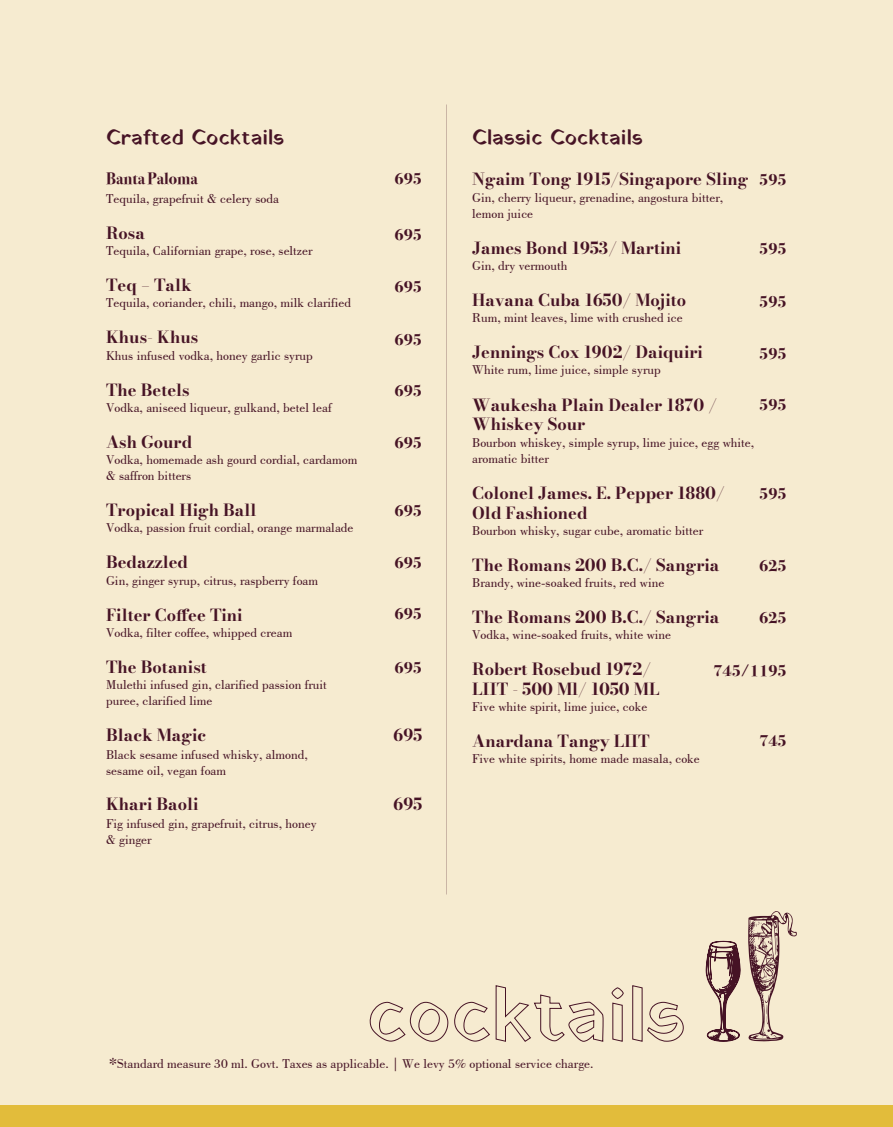
<style>
.page{position:relative;width:893px;height:1127px;background:#f6ebd0}
.page>*{position:absolute;margin:0;border:0;box-sizing:border-box;transform-origin:0 0}
.t1{font:21px "Yatra One";color:#461325}
.t2{font:16.5px/19.8px "Bodoni Moda";color:#461325}
.t3{font:16.5px "Bodoni Svty Two ITCTT Bold";color:#461325}
.t4{font:13.5px/16.2px "Bodoni BT";color:#461325}
.s1{font-family:"Bodoni Moda 16 pt"}
</style>
<div class="page">
<div style="left:0;top:1106px;width:893px;height:21px;background:#e2bc3b"></div>
<svg style="left:370px;top:985px;width:234px;height:57px"></svg>
<svg style="left:611px;top:987px;width:13px;height:55px"></svg>
<svg style="left:632px;top:985px;width:52px;height:57px"></svg>
<svg style="left:705px;top:911px;width:92px;height:131px"></svg>
<h1 class="t1" style="left:106px;top:123px;width:180px">Crafted Cocktails</h1>
<p class="t3" style="left:106px;top:169px;width:93px">Banta Paloma</p>
<p class="t4" style="left:106px;top:190px;width:175px">Tequila, grapefruit &amp; celery soda</p>
<p class="t2" style="left:106px;top:223px;width:40px">Rosa</p>
<p class="t4" style="left:106px;top:242px;width:208px">Tequila, Californian grape, rose, seltzer</p>
<p class="t2" style="left:106px;top:275px;width:87px">Teq – Talk</p>
<p class="t4" style="left:106px;top:294px;width:247px">Tequila, coriander, chili, mango, milk clarified</p>
<p class="t2" style="left:106px;top:327px;width:94px">Khus- Khus</p>
<p class="t4" style="left:106px;top:347px;width:208px">Khus infused vodka, honey garlic syrup</p>
<p class="t2" style="left:106px;top:380px;width:85px">The Betels</p>
<p class="t4" style="left:106px;top:399px;width:227px">Vodka, aniseed liqueur, gulkand, betel leaf</p>
<p class="t2" style="left:106px;top:432px;width:88px">Ash Gourd</p>
<p class="t4" style="left:106px;top:451px;width:253px">Vodka, homemade ash gourd cordial, cardamom &amp; saffron bitters</p>
<p class="t2" style="left:106px;top:500px;width:152px">Tropical High Ball</p>
<p class="t4" style="left:106px;top:520px;width:249px">Vodka, passion fruit cordial, orange marmalade</p>
<p class="t2" style="left:106px;top:552px;width:83px">Bedazzled</p>
<p class="t4" style="left:106px;top:572px;width:214px">Gin, ginger syrup, citrus, raspberry foam</p>
<p class="t2" style="left:106px;top:605px;width:138px">Filter Coffee Tini</p>
<p class="t4" style="left:106px;top:624px;width:188px">Vodka, filter coffee, whipped cream</p>
<p class="t2" style="left:106px;top:657px;width:102px">The Botanist</p>
<p class="t4" style="left:106px;top:676px;width:222px">Mulethi infused gin, clarified passion fruit puree, clarified lime</p>
<p class="t2" style="left:106px;top:725px;width:102px">Black Magic</p>
<p class="t4" style="left:106px;top:746px;width:203px">Black sesame infused whisky, almond, sesame oil, vegan foam</p>
<p class="t2" style="left:106px;top:794px;width:94px">Khari Baoli</p>
<p class="t4" style="left:106px;top:815px;width:212px">Fig infused gin, grapefruit, citrus, honey &amp; ginger</p>
<p class="t3" style="left:394px;top:169px;width:29px">695</p>
<p class="t3" style="left:394px;top:225px;width:29px">695</p>
<p class="t3" style="left:394px;top:277px;width:29px">695</p>
<p class="t3" style="left:394px;top:330px;width:29px">695</p>
<p class="t3" style="left:394px;top:381px;width:29px">695</p>
<p class="t3" style="left:394px;top:433px;width:29px">695</p>
<p class="t3" style="left:394px;top:501px;width:29px">695</p>
<p class="t3" style="left:394px;top:553px;width:29px">695</p>
<p class="t3" style="left:394px;top:604px;width:29px">695</p>
<p class="t3" style="left:394px;top:658px;width:29px">695</p>
<p class="t2" style="left:393px;top:725px;width:30px">695</p>
<p class="t2" style="left:393px;top:794px;width:30px">695</p>
<h1 class="t1" style="left:472px;top:123px;width:172px">Classic Cocktails</h1>
<p class="t2" style="left:472px;top:169px;width:278px">Ngaim Tong 1915/Singapore Sling</p>
<p class="t4" style="left:472px;top:189px;width:252px">Gin, cherry liqueur, grenadine, angostura bitter, lemon juice</p>
<p class="t2" style="left:472px;top:238px;width:210px">James Bond 1953/ Martini</p>
<p class="t4" style="left:472px;top:257px;width:97px">Gin, dry vermouth</p>
<p class="t2" style="left:472px;top:290px;width:215px">Havana Cuba 1650/ Mojito</p>
<p class="t4" style="left:472px;top:309px;width:212px">Rum, mint leaves, lime with crushed ice</p>
<p class="t2" style="left:472px;top:342px;width:232px">Jennings Cox 1902/ Daiquiri</p>
<p class="t4" style="left:472px;top:362px;width:190px">White rum, lime juice, simple syrup</p>
<p class="t2" style="left:472px;top:394px;width:246px">Waukesha Plain Dealer 1870 /<br>Whiskey Sour</p>
<p class="t4" style="left:472px;top:434px;width:283px">Bourbon whiskey, simple syrup, lime juice, egg white, aromatic bitter</p>
<p class="t2" style="left:472px;top:483px;width:254px">Colonel James. E. Pepper 1880/<br>Old Fashioned</p>
<p class="t4" style="left:472px;top:522px;width:232px">Bourbon whisky, sugar cube, aromatic bitter</p>
<p class="t2" style="left:472px;top:555px;width:249px">The Romans 200 B.C./ Sangria</p>
<p class="t4" style="left:472px;top:574px;width:194px">Brandy, wine-soaked fruits, red wine</p>
<p class="t2" style="left:472px;top:607px;width:249px">The Romans 200 B.C./ Sangria</p>
<p class="t4" style="left:472px;top:626px;width:200px">Vodka, wine-soaked fruits, white wine</p>
<p class="t2" style="left:472px;top:659px;width:189px">Robert Rosebud 1972/<br>LIIT - 500 Ml/ 1050 ML</p>
<p class="t4" style="left:472px;top:698px;width:177px">Five white spirit, lime juice, coke</p>
<p class="t2" style="left:472px;top:731px;width:179px">Anardana Tangy LIIT</p>
<p class="t4" style="left:472px;top:750px;width:229px">Five white spirits, home made masala, coke</p>
<p class="t3" style="left:759px;top:170px;width:29px">595</p>
<p class="t3" style="left:759px;top:239px;width:29px">595</p>
<p class="t3" style="left:759px;top:291px;width:29px">595</p>
<p class="t3" style="left:759px;top:344px;width:29px">595</p>
<p class="t3" style="left:759px;top:395px;width:29px">595</p>
<p class="t3" style="left:759px;top:483px;width:29px">595</p>
<p class="t3" style="left:759px;top:555px;width:29px">625</p>
<p class="t3" style="left:759px;top:608px;width:29px">625</p>
<p class="t3" style="left:713px;top:660px;width:75px">745/1195</p>
<p class="t3" style="left:759px;top:731px;width:29px">745</p>
<p class="t4" style="left:109px;top:1055px;width:486px"><span class="s1">*</span>Standard measure 30 ml. Govt. Taxes as applicable. | We levy 5% optional service charge.</p>
</div>
